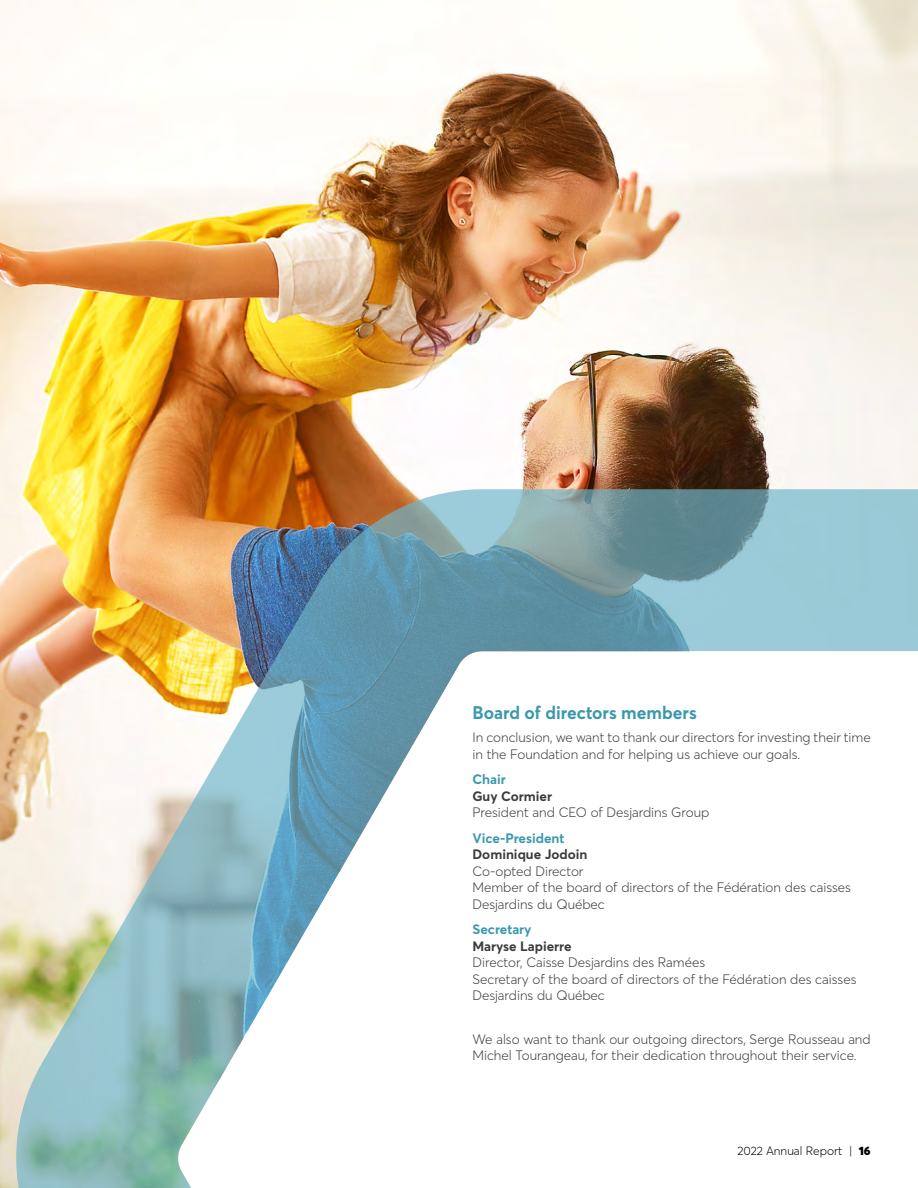
<style>
.page{position:relative;width:918px;height:1188px;background:#fff}
.page>*{position:absolute;margin:0;border:0;box-sizing:border-box;transform-origin:0 0}
.t1{font:700 18px "Desjardins Sans";color:#3b98ac}
.t2{font:300 13.5px/16.5px "Desjardins Sans";color:#3c3c3b}
.t3{font:700 13.5px "Desjardins Sans";color:#3c3c3b}
.t4{font:700 13.5px "Desjardins Sans";color:#3b98ac}
.t5{font:300 12px "Desjardins Sans";color:#000}
.s1{font-weight:900}
</style>
<div class="page">
<img style="left:0;top:0;width:918px;height:1188px">
<img style="left:8px;top:489px;width:910px;height:699px">
<svg style="left:177px;top:651px;width:741px;height:537px"></svg>
<h1 class="t1" style="left:472px;top:702px;width:226px">Board of directors members</h1>
<p class="t2" style="left:472px;top:729px;width:400px">In conclusion, we want to thank our directors for investing their time in the Foundation and for helping us achieve our goals.</p>
<p class="t4" style="left:472px;top:771px;width:35px">Chair</p>
<p class="t3" style="left:472px;top:788px;width:81px">Guy Cormier</p>
<p class="t2" style="left:472px;top:804px;width:238px">President and CEO of Desjardins Group</p>
<p class="t4" style="left:472px;top:830px;width:94px">Vice-President</p>
<p class="t3" style="left:472px;top:846px;width:116px">Dominique Jodoin</p>
<p class="t2" style="left:472px;top:863px;width:380px">Co-opted Director<br>Member of the board of directors of the Fédération des caisses<br>Desjardins du Québec</p>
<p class="t4" style="left:472px;top:921px;width:61px">Secretary</p>
<p class="t3" style="left:472px;top:938px;width:101px">Maryse Lapierre</p>
<p class="t2" style="left:472px;top:954px;width:385px">Director, Caisse Desjardins des Ramées<br>Secretary of the board of directors of the Fédération des caisses<br>Desjardins du Québec</p>
<p class="t2" style="left:472px;top:1031px;width:400px">We also want to thank our outgoing directors, Serge Rousseau and<br>Michel Tourangeau, for their dedication throughout their service.</p>
<p class="t5" style="left:737px;top:1144px;width:135px">2022 Annual Report | <span class="s1">16</span></p>
</div>
